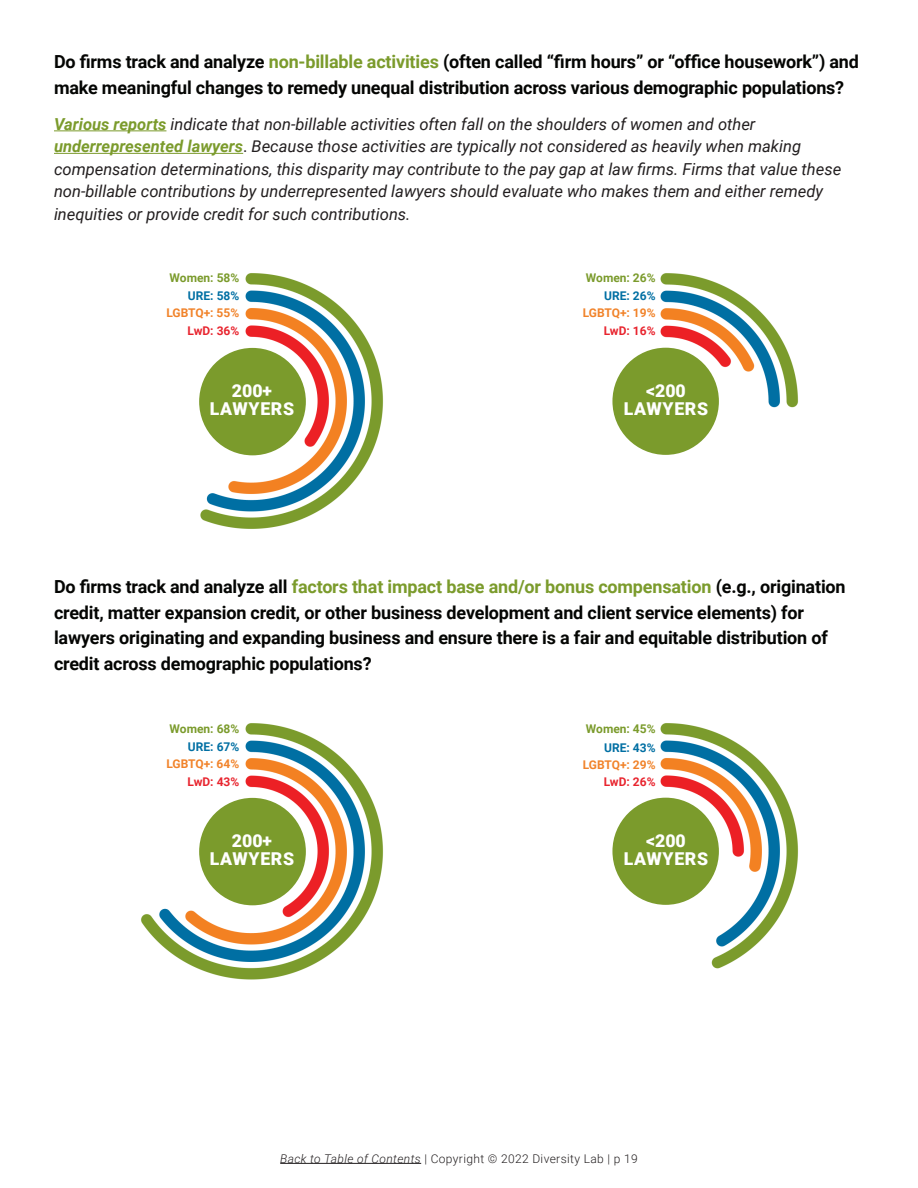
<style>
.page{position:relative;width:918px;height:1188px;background:#fff}
.page>*{position:absolute;margin:0;border:0;box-sizing:border-box;transform-origin:0 0}
.t1{font:700 18px/25.5px "Roboto";letter-spacing:-.01em;color:#040503}
.t2{font:900 17.7px/17.7px "Roboto";letter-spacing:.035em;color:#fff;text-align:center}
.t3{font:italic 16.5px/22.5px "Roboto";color:#231f20}
.t4{font:300 12px "Roboto";letter-spacing:.03em;color:#231f20}
.t5{font:700 12px "Roboto";letter-spacing:-.015em;color:#f1832a}
.t6{font:700 12px "Roboto";color:#7b9b2c}
.t7{font:700 12px "Roboto";color:#006fa3}
.t8{font:700 12px "Roboto";color:#e8242e}
.s1{color:#7b9b2c}
.s2{font-weight:700;color:#7b9b2c}
.s3{font-style:normal}
.s4{font-style:italic}
</style>
<div class="page">
<hr style="left:280px;top:1163px;width:141px;height:1px;background:#231f20">
<img style="left:617px;top:723px;width:181px;height:246px">
<img style="left:141px;top:723px;width:242px;height:257px">
<img style="left:617px;top:273px;width:181px;height:182px">
<img style="left:199px;top:273px;width:184px;height:256px">
<div style="left:199px;top:348px;width:107px;height:107px;background:#7b9b2c;border-radius:50%"></div>
<div style="left:199px;top:798px;width:107px;height:107px;background:#7b9b2c;border-radius:50%"></div>
<div style="left:612px;top:348px;width:107px;height:107px;background:#7b9b2c;border-radius:50%"></div>
<div style="left:612px;top:798px;width:107px;height:107px;background:#7b9b2c;border-radius:50%"></div>
<hr style="left:54px;top:130px;width:112px;height:1px;background:#7b9b2c">
<hr style="left:54px;top:153px;width:189px;height:1px;background:#7b9b2c">
<div style="left:153px;top:273px;width:86px;height:11px;background:#fff"></div>
<div style="left:153px;top:724px;width:86px;height:11px;background:#fff"></div>
<div style="left:569px;top:724px;width:87px;height:11px;background:#fff"></div>
<div style="left:569px;top:273px;width:87px;height:11px;background:#fff"></div>
<div style="left:153px;top:291px;width:86px;height:11px;background:#fff"></div>
<div style="left:153px;top:742px;width:86px;height:11px;background:#fff"></div>
<div style="left:569px;top:743px;width:87px;height:11px;background:#fff"></div>
<div style="left:569px;top:291px;width:87px;height:11px;background:#fff"></div>
<div style="left:153px;top:308px;width:86px;height:10px;background:#fff"></div>
<div style="left:153px;top:759px;width:86px;height:10px;background:#fff"></div>
<div style="left:569px;top:760px;width:87px;height:11px;background:#fff"></div>
<div style="left:569px;top:308px;width:87px;height:10px;background:#fff"></div>
<div style="left:153px;top:326px;width:86px;height:11px;background:#fff"></div>
<div style="left:153px;top:777px;width:86px;height:11px;background:#fff"></div>
<div style="left:569px;top:777px;width:87px;height:11px;background:#fff"></div>
<div style="left:569px;top:326px;width:87px;height:11px;background:#fff"></div>
<p class="t1" style="left:54px;top:48px;width:807px">Do firms track and analyze <span class="s1">non-billable activities</span> (often called “firm hours” or “office housework”) and make meaningful changes to remedy unequal distribution across various demographic populations?</p>
<p class="t3" style="left:54px;top:112px;width:789px"><span class="s2">Various reports</span> indicate that non-billable activities often fall on the shoulders of women and other <span class="s2">underrepresented lawyers</span><span class="s3">.</span> Because those activities are typically not considered as heavily when making compensation determinations, this disparity may contribute to the pay gap at law firms. Firms that value these non-billable contributions by underrepresented lawyers should evaluate who makes them and either remedy inequities or provide credit for such contributions.</p>
<p class="t6" style="left:170px;top:270px;width:71px">Women: 58%</p>
<p class="t6" style="left:586px;top:270px;width:71px">Women: 26%</p>
<p class="t7" style="left:188px;top:287px;width:53px">URE: 58%</p>
<p class="t7" style="left:604px;top:287px;width:53px">URE: 26%</p>
<p class="t5" style="left:166px;top:304px;width:74px">LGBTQ+: 55%</p>
<p class="t5" style="left:583px;top:304px;width:74px">LGBTQ+: 19%</p>
<p class="t8" style="left:187px;top:322px;width:53px">LwD: 36%</p>
<p class="t8" style="left:604px;top:322px;width:53px">LwD: 16%</p>
<p class="t2" style="left:210px;top:381px;width:86px">200+<br>LAWYERS</p>
<p class="t2" style="left:624px;top:381px;width:86px">&lt;200<br>LAWYERS</p>
<p class="t1" style="left:54px;top:573px;width:793px">Do firms track and analyze all <span class="s1">factors that impact base and/or bonus compensation</span> (e.g., origination credit, matter expansion credit, or other business development and client service elements) for lawyers originating and expanding business and ensure there is a fair and equitable distribution of credit across demographic populations?</p>
<p class="t6" style="left:170px;top:720px;width:71px">Women: 68%</p>
<p class="t6" style="left:586px;top:720px;width:71px">Women: 45%</p>
<p class="t7" style="left:188px;top:738px;width:53px">URE: 67%</p>
<p class="t7" style="left:604px;top:740px;width:53px">URE: 43%</p>
<p class="t5" style="left:166px;top:755px;width:74px">LGBTQ+: 64%</p>
<p class="t5" style="left:583px;top:756px;width:74px">LGBTQ+: 29%</p>
<p class="t8" style="left:187px;top:773px;width:53px">LwD: 43%</p>
<p class="t8" style="left:604px;top:773px;width:53px">LwD: 26%</p>
<p class="t2" style="left:210px;top:831px;width:86px">200+<br>LAWYERS</p>
<p class="t2" style="left:624px;top:831px;width:86px">&lt;200<br>LAWYERS</p>
<p class="t4" style="left:280px;top:1150px;width:359px"><span class="s4">Back to Table of Contents</span> | Copyright © 2022 Diversity Lab | p 19</p>
</div>
